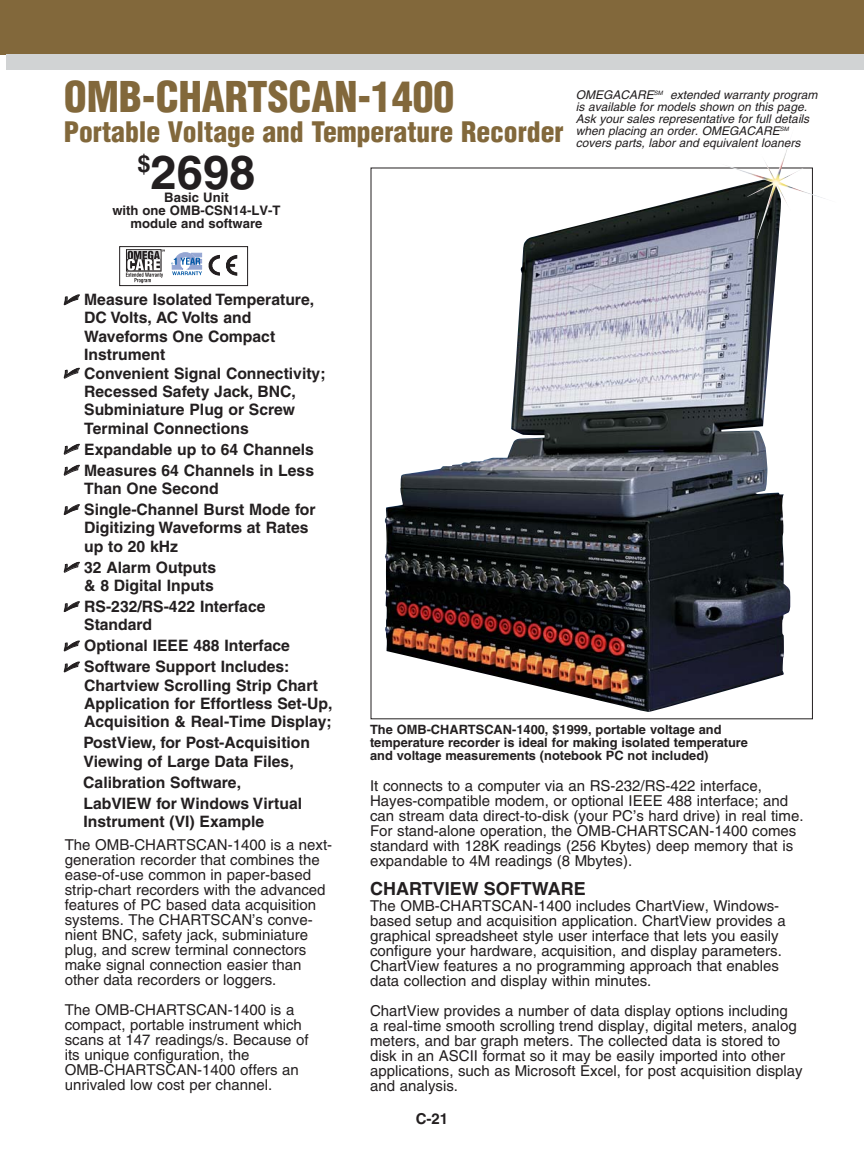
<style>
.page{position:relative;width:864px;height:1168px;background:#fff}
.page>*{position:absolute;margin:0;border:0;box-sizing:border-box;transform-origin:0 0}
.t1{font:700 47.25px "Helvetica";color:#231f20}
.t2{font:900 condensed 41.4px "Helvetica";color:#82683b}
.t3{font:900 condensed 27.6px "Helvetica";color:#82683b}
.t4{font:700 18px "Helvetica";color:#231f20}
.t5{font:700 15.75px/18.3px "Helvetica";color:#231f20}
.t6{font:15px/15px "Helvetica";color:#231f20}
.t7{font:700 15px "Helvetica";color:#231f20}
.t8{font:700 13.05px/13px "Helvetica";color:#231f20;text-align:center}
.t9{font:700 12.9px/12.9px "Helvetica";color:#231f20}
.t10{font:italic 12px/12px "Helvetica";color:#231f20}
</style>
<div class="page">
<div style="left:0;top:1px;width:864px;height:54px;background:#82683b"></div>
<div style="left:7px;top:55px;width:857px;height:15px;background:#d1d3d4"></div>
<img style="left:384px;top:190px;width:407px;height:522px">
<div style="left:119px;top:246px;width:129px;height:40px;border:1px solid #231f20"></div>
<svg style="left:171px;top:252px;width:66px;height:23px"></svg>
<svg style="left:126px;top:249px;width:39px;height:34px"></svg>
<img style="left:718px;top:144px;width:107px;height:96px">
<h2 class="t2" style="left:64px;top:80px;width:392px">OMB-CHARTSCAN-1400</h2>
<h3 class="t3" style="left:64px;top:121px;width:501px">Portable Voltage and Temperature Recorder</h3>
<h1 class="t1" style="left:137px;top:155px;width:120px"><sup>$</sup>2698</h1>
<p class="t8" style="left:112px;top:192px;width:170px">Basic Unit<br>with one OMB-CSN14-LV-T module and software</p>
<p class="t10" style="left:576px;top:90px;width:246px">OMEGACARE<sup>SM</sup> extended warranty program is available for models shown on this page.<br>Ask your sales representative for full details when placing an order. OMEGACARE<sup>SM </sup>covers parts, labor and equivalent loaners</p>
<p class="t5" style="left:84px;top:292px;width:243px">Measure Isolated Temperature,<br>DC Volts, AC Volts and<br>Waveforms One Compact<br>Instrument<br>Convenient Signal Connectivity;<br>Recessed Safety Jack, BNC,<br>Subminiature Plug or Screw<br>Terminal Connections</p>
<p class="t5" style="left:84px;top:440px;width:231px;line-height:21px">Expandable up to 64 Channels<br>Measures 64 Channels in Less</p>
<p class="t5" style="left:84px;top:479px;width:233px;line-height:21px">Than One Second<br>Single-Channel Burst Mode for</p>
<p class="t5" style="left:84px;top:520px;width:226px">Digitizing Waveforms at Rates up to 20 kHz</p>
<p class="t5" style="left:84px;top:559px;width:133px">32 Alarm Outputs &amp; 8 Digital Inputs</p>
<p class="t5" style="left:84px;top:599px;width:183px">RS-232/RS-422 Interface<br>Standard</p>
<p class="t5" style="left:84px;top:637px;width:207px;line-height:21px">Optional IEEE 488 Interface<br>Software Support Includes:</p>
<p class="t5" style="left:84px;top:677px;width:250px">Chartview Scrolling Strip Chart<br>Application for Effortless Set-Up,<br>Acquisition &amp; Real-Time Display;</p>
<p class="t5" style="left:83px;top:735px;width:228px">PostView, for Post-Acquisition<br>Viewing of Large Data Files,</p>
<p class="t5" style="left:83px;top:773px;width:220px;line-height:21px">Calibration Software,<br>LabVIEW for Windows Virtual</p>
<p class="t5" style="left:83px;top:814px;width:182px">Instrument (VI) Example</p>
<p class="t6" style="left:65px;top:839px;width:269px">The OMB-CHARTSCAN-1400 is a next&shy;generation recorder that combines the ease-of-use common in paper-based strip-chart recorders with the advanced features of PC based data acquisition systems. The CHARTSCAN’s conve&shy;nient BNC, safety jack, subminiature plug, and screw terminal connectors make signal connection easier than other data recorders or loggers.</p>
<p class="t6" style="left:65px;top:1004px;width:245px">The OMB-CHARTSCAN-1400 is a compact, portable instrument which scans at 147 readings/s. Because of its unique configuration, the<br>OMB-CHARTSCAN-1400 offers an unrivaled low cost per channel.</p>
<p class="t9" style="left:370px;top:724px;width:380px">The OMB-CHARTSCAN-1400, $1999, portable voltage and temperature recorder is ideal for making isolated temperature and voltage measurements (notebook PC not included)</p>
<p class="t6" style="left:370px;top:780px;width:435px">It connects to a computer via an RS-232/RS-422 interface, Hayes-compatible modem, or optional IEEE 488 interface; and can stream data direct-to-disk (your PC’s hard drive) in real time.<br>For stand-alone operation, the OMB-CHARTSCAN-1400 comes standard with 128K readings (256 Kbytes) deep memory that is expandable to 4M readings (8 Mbytes).</p>
<p class="t4" style="left:370px;top:882px;width:217px">CHARTVIEW SOFTWARE</p>
<p class="t6" style="left:370px;top:900px;width:417px">The OMB-CHARTSCAN-1400 includes ChartView, Windows&shy;based setup and acquisition application. ChartView provides a graphical spreadsheet style user interface that lets you easily configure your hardware, acquisition, and display parameters.<br>ChartView features a no programming approach that enables data collection and display within minutes.</p>
<p class="t6" style="left:370px;top:1005px;width:434px">ChartView provides a number of data display options including<br>a real-time smooth scrolling trend display, digital meters, analog meters, and bar graph meters. The collected data is stored to disk in an ASCII format so it may be easily imported into other applications, such as Microsoft Excel, for post acquisition display and analysis.</p>
<p class="t7" style="left:416px;top:1113px;width:34px">C-21</p>
</div>
